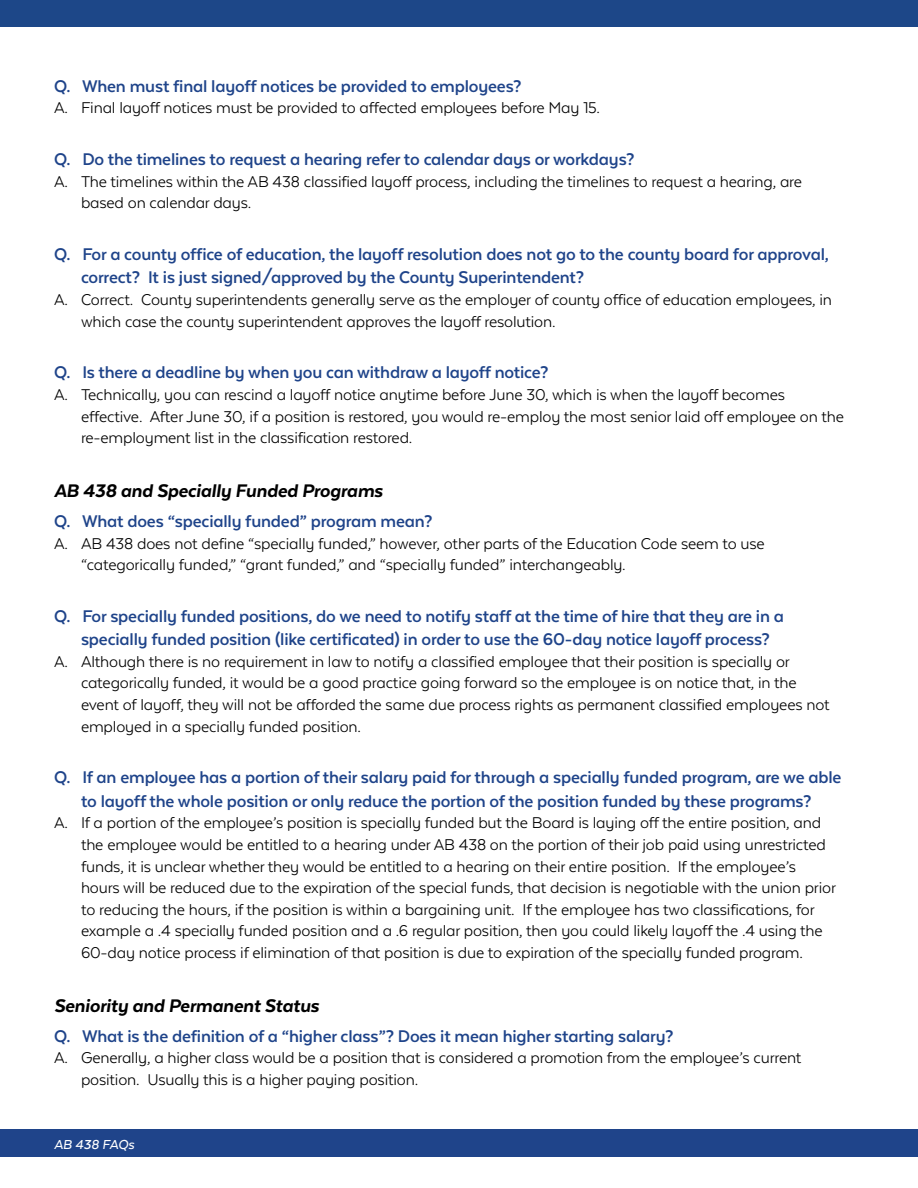
<style>
.page{position:relative;width:918px;height:1188px;background:#fff}
.page>*{position:absolute;margin:0;border:0;box-sizing:border-box;transform-origin:0 0}
.t1{font:italic 800 21px "Texta";letter-spacing:-.01em;color:#000}
.t2{font:700 19.5px/23.4px "Texta Alt";letter-spacing:-.01em;color:#1f448a}
.t3{font:18px/21.6px "Texta Alt";letter-spacing:-.01em;color:#000}
.t4{font:italic 500 15px "Texta";color:#fff}
</style>
<div class="page">
<div style="left:0;top:0;width:918px;height:27px;background:#1d4788"></div>
<div style="left:0;top:1130px;width:918px;height:26px;background:#1f448a"></div>
<p class="t2" style="left:54px;top:74px;width:469px">Q. When must final layoff notices be provided to employees?</p>
<p class="t3" style="left:54px;top:97px;width:548px">A. Final layoff notices must be provided to affected employees before May 15.</p>
<p class="t2" style="left:54px;top:147px;width:582px">Q. Do the timelines to request a hearing refer to calendar days or workdays?</p>
<p class="t3" style="left:81px;top:170px;width:723px;text-indent:-27px">A. The timelines within the AB 438 classified layoff process, including the timelines to request a hearing, are based on calendar days.</p>
<p class="t2" style="left:81px;top:242px;width:749px;text-indent:-27px">Q. For a county office of education, the layoff resolution does not go to the county board for approval, correct? It is just signed/approved by the County Superintendent?</p>
<p class="t3" style="left:81px;top:289px;width:753px;text-indent:-27px">A. Correct. County superintendents generally serve as the employer of county office of education employees, in which case the county superintendent approves the layoff resolution.</p>
<p class="t2" style="left:54px;top:361px;width:496px">Q. Is there a deadline by when you can withdraw a layoff notice?</p>
<p class="t3" style="left:81px;top:384px;width:764px;text-indent:-27px">A. Technically, you can rescind a layoff notice anytime before June 30, which is when the layoff becomes effective. After June 30, if a position is restored, you would re-employ the most senior laid off employee on the re-employment list in the classification restored.</p>
<p class="t1" style="left:54px;top:480px;width:330px">AB 438 and Specially Funded Programs</p>
<p class="t2" style="left:54px;top:509px;width:380px">Q. What does “specially funded” program mean?</p>
<p class="t3" style="left:81px;top:532px;width:685px;text-indent:-27px">A. AB 438 does not define “specially funded,” however, other parts of the Education Code seem to use “categorically funded,” “grant funded,” and “specially funded” interchangeably.</p>
<p class="t2" style="left:81px;top:604px;width:704px;text-indent:-27px">Q. For specially funded positions, do we need to notify staff at the time of hire that they are in a specially funded position (like certificated) in order to use the 60-day notice layoff process?</p>
<p class="t3" style="left:81px;top:651px;width:750px;text-indent:-27px">A. Although there is no requirement in law to notify a classified employee that their position is specially or categorically funded, it would be a good practice going forward so the employee is on notice that, in the event of layoff, they will not be afforded the same due process rights as permanent classified employees not employed in a specially funded position.</p>
<p class="t2" style="left:54px;top:766px;width:789px;text-align:center">Q. If an employee has a portion of their salary paid for through a specially funded program, are we able to layoff the whole position or only reduce the portion of the position funded by these programs?</p>
<p class="t3" style="left:81px;top:812px;width:757px;text-indent:-27px">A. If a portion of the employee’s position is specially funded but the Board is laying off the entire position, and the employee would be entitled to a hearing under AB 438 on the portion of their job paid using unrestricted funds, it is unclear whether they would be entitled to a hearing on their entire position. If the employee’s hours will be reduced due to the expiration of the special funds, that decision is negotiable with the union prior to reducing the hours, if the position is within a bargaining unit. If the employee has two classifications, for example a .4 specially funded position and a .6 regular position, then you could likely layoff the .4 using the 60-day notice process if elimination of that position is due to expiration of the specially funded program.</p>
<p class="t1" style="left:54px;top:994px;width:267px">Seniority and Permanent Status</p>
<p class="t2" style="left:54px;top:1024px;width:621px">Q. What is the definition of a “higher class”? Does it mean higher starting salary?</p>
<p class="t3" style="left:81px;top:1047px;width:722px;text-indent:-27px">A. Generally, a higher class would be a position that is considered a promotion from the employee’s current position. Usually this is a higher paying position.</p>
<p class="t4" style="left:54px;top:1137px;width:82px">AB 438 FAQs</p>
</div>
